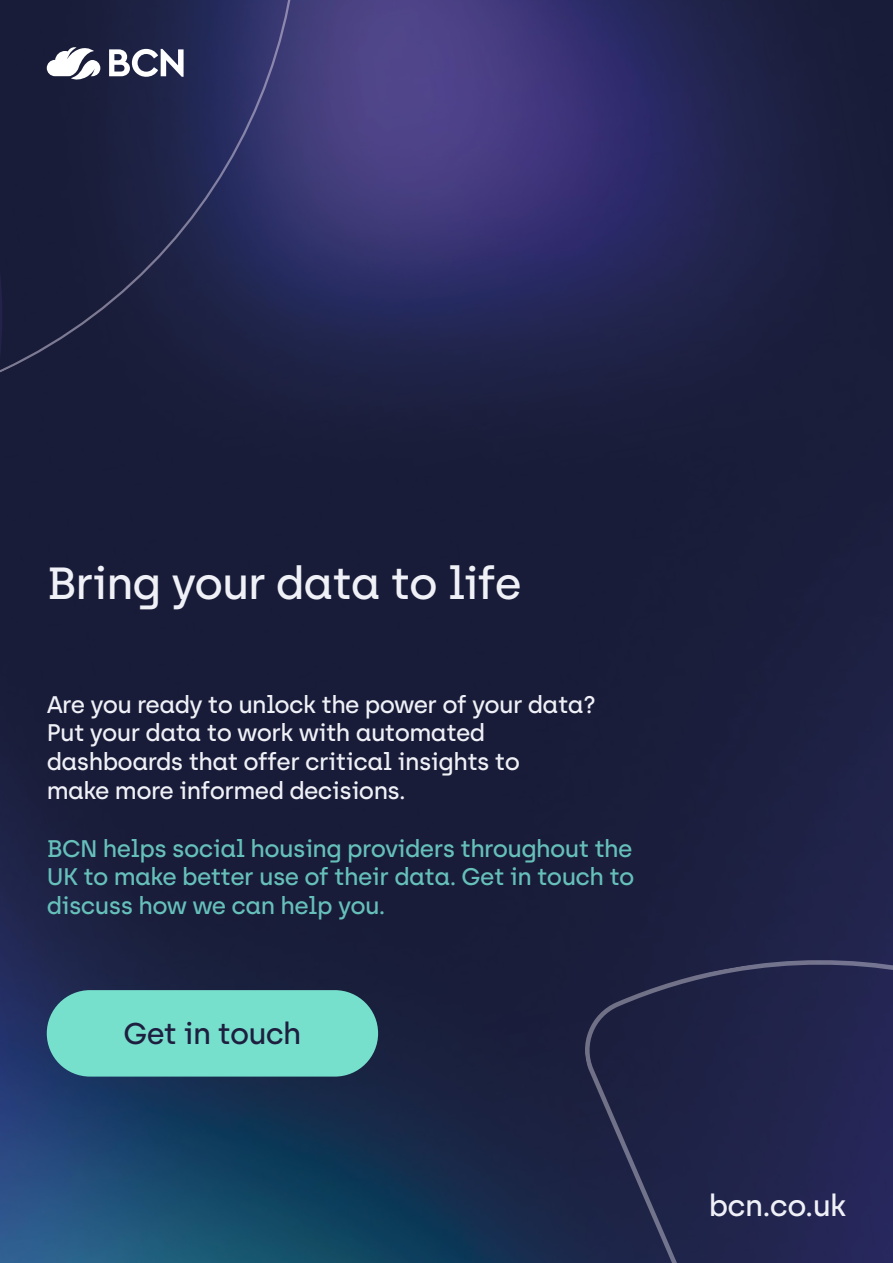
<style>
.page{position:relative;width:893px;height:1263px;background:#fff}
.page>*{position:absolute;margin:0;border:0;box-sizing:border-box;transform-origin:0 0}
.t1{font:500 45px "Archia";letter-spacing:-.025em;color:#f0f1f7}
.t2{font:500 30px "Archia";letter-spacing:-.025em;color:#1e1f3f}
.t3{font:500 30px "Archia";letter-spacing:-.025em;color:#f0f1f7}
.t4{font:500 24px/28.8px "Archia";letter-spacing:-.025em;color:#f0f1f7}
.t5{font:500 24px/28.8px "Archia";letter-spacing:-.025em;color:#66c0ba;text-align:justify}
</style>
<div class="page">
<img style="left:0;top:0;width:893px;height:1263px">
<svg style="left:890px;top:695px;width:3px;height:265px"></svg>
<svg style="left:575px;top:960px;width:318px;height:303px;background:#22254b"></svg>
<svg style="left:0;top:373px;width:12px;height:125px"></svg>
<svg style="left:0;top:0;width:374px;height:373px;background:#262852"></svg>
<svg style="left:47px;top:47px;width:53px;height:33px"></svg>
<svg style="left:109px;top:49px;width:75px;height:28px"></svg>
<div style="left:47px;top:990px;width:331px;height:86px;background:#77e0cd;border-radius:43px"></div>
<p class="t1" style="left:47px;top:557px;width:477px">Bring your data to life</p>
<p class="t4" style="left:47px;top:690px;width:551px">Are you ready to unlock the power of your data?<br>Put your data to work with automated dashboards that offer critical insights to<br>make more informed decisions.</p>
<p class="t5" style="left:47px;top:834px;width:589px">BCN helps social housing providers throughout the UK to make better use of their data. Get in touch to discuss how we can help you.</p>
<p class="t2" style="left:123px;top:1016px;width:180px">Get in touch</p>
<p class="t3" style="left:709px;top:1188px;width:139px">bcn.co.uk</p>
</div>
